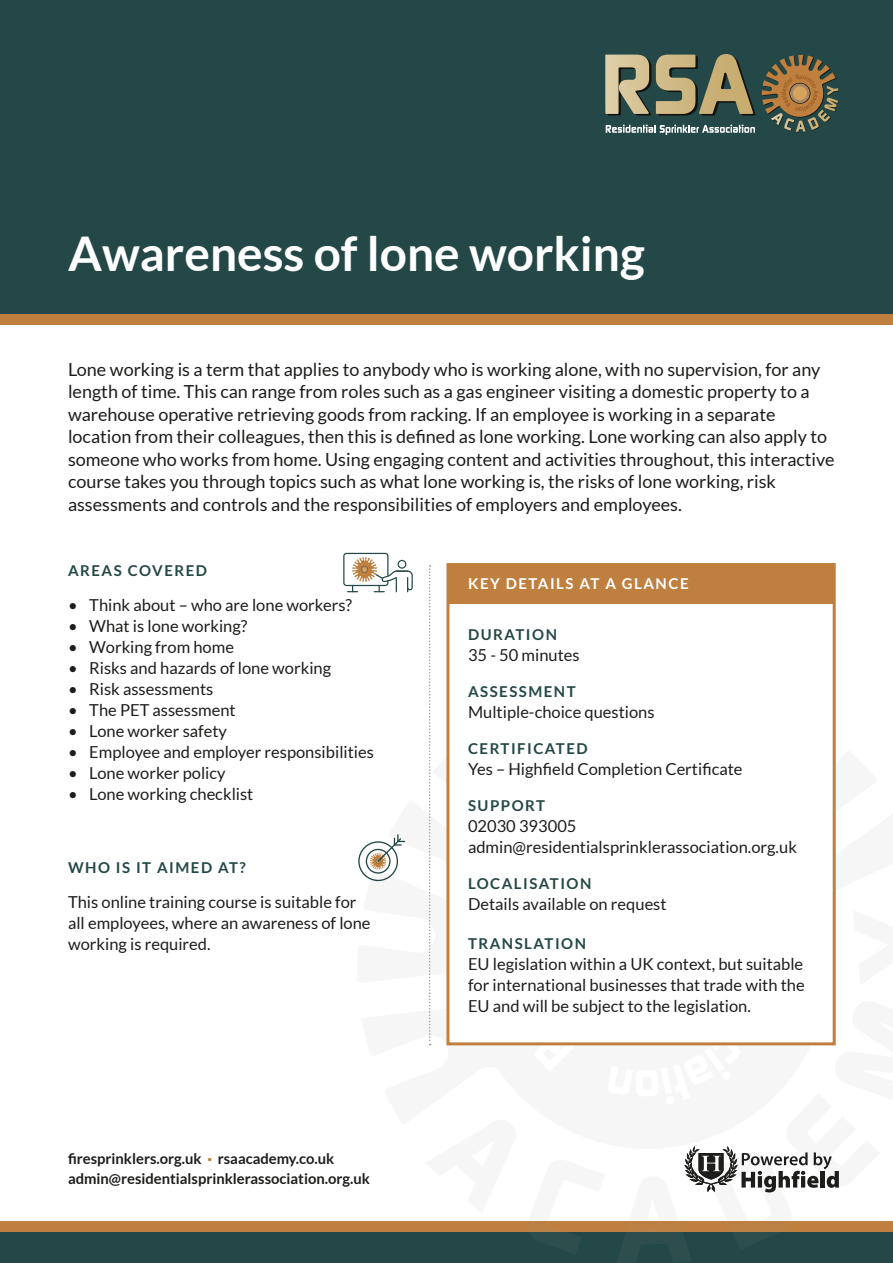
<style>
.page{position:relative;width:893px;height:1263px;background:#fff}
.page>*{position:absolute;margin:0;border:0;box-sizing:border-box;transform-origin:0 0}
.t1{font:700 47.85px "Lato";color:#fff}
.t2{font:18px/22.5px "Lato";color:#1d1d1b}
.t3{font:16.5px/21px "Lato";color:#1d1d1b}
.t4{font:700 15px "Lato";letter-spacing:.1em;color:#244847}
.t5{font:700 15px "Lato";letter-spacing:.1em;color:#fff}
.t6{font:700 14.7px/20.2px "Lato";color:#1d1d1b}
.s1{font-size:8.1px;color:#bf803f}
</style>
<div class="page">
<div style="left:0;top:1221px;width:893px;height:22px;background:#bf803f"></div>
<div style="left:0;top:303px;width:893px;height:22px;background:#bf803f"></div>
<div style="left:0;top:1232px;width:893px;height:31px;background:#244847"></div>
<div style="left:447px;top:564px;width:388px;height:40px;background:#bf803f"></div>
<div style="left:0;top:0;width:893px;height:314px;background:#244847"></div>
<svg style="left:605px;top:54px;width:151px;height:62px"></svg>
<svg style="left:606px;top:125px;width:149px;height:10px"></svg>
<svg style="left:762px;top:55px;width:77px;height:77px"></svg>
<svg style="left:428px;top:565px;width:411px;height:628px"></svg>
<svg style="left:343px;top:553px;width:70px;height:39px"></svg>
<svg style="left:358px;top:834px;width:47px;height:47px"></svg>
<h1 class="t1" style="left:68px;top:226px;width:578px">Awareness of lone working</h1>
<p class="t2" style="left:68px;top:358px;width:768px">Lone working is a term that applies to anybody who is working alone, with no supervision, for any length of time. This can range from roles such as a gas engineer visiting a domestic property to a warehouse operative retrieving goods from racking. If an employee is working in a separate location from their colleagues, then this is defined as lone working. Lone working can also apply to someone who works from home. Using engaging content and activities throughout, this interactive course takes you through topics such as what lone working is, the risks of lone working, risk assessments and controls and the responsibilities of employers and employees.</p>
<p class="t4" style="left:68px;top:562px;width:141px">AREAS COVERED</p>
<p class="t3" style="left:68px;top:594px;width:286px">• Think about – who are lone workers?</p>
<p class="t3" style="left:68px;top:615px;width:181px">• What is lone working?</p>
<p class="t3" style="left:68px;top:636px;width:167px">• Working from home</p>
<p class="t3" style="left:68px;top:657px;width:265px">• Risks and hazards of lone working</p>
<p class="t3" style="left:68px;top:678px;width:147px">• Risk assessments</p>
<p class="t3" style="left:68px;top:699px;width:169px">• The PET assessment</p>
<p class="t3" style="left:68px;top:720px;width:161px">• Lone worker safety</p>
<p class="t3" style="left:68px;top:741px;width:307px">• Employee and employer responsibilities</p>
<p class="t3" style="left:68px;top:762px;width:159px">• Lone worker policy</p>
<p class="t3" style="left:68px;top:783px;width:187px">• Lone working checklist</p>
<p class="t4" style="left:68px;top:859px;width:179px">WHO IS IT AIMED AT?</p>
<p class="t3" style="left:68px;top:891px;width:304px">This online training course is suitable for all employees, where an awareness of lone working is required.</p>
<p class="t6" style="left:68px;top:1148px;width:303px">firesprinklers.org.uk <span class="s1">•</span> rsaacademy.co.uk admin@residentialsprinklerassociation.org.uk</p>
<p class="t5" style="left:468px;top:575px;width:222px">KEY DETAILS AT A GLANCE</p>
<p class="t4" style="left:468px;top:626px;width:90px">DURATION</p>
<p class="t3" style="left:468px;top:645px;width:113px">35 - 50 minutes</p>
<p class="t4" style="left:468px;top:683px;width:109px">ASSESSMENT</p>
<p class="t3" style="left:468px;top:702px;width:188px">Multiple-choice questions</p>
<p class="t4" style="left:468px;top:740px;width:121px">CERTIFICATED</p>
<p class="t3" style="left:468px;top:759px;width:276px">Yes – Highfield Completion Certificate</p>
<p class="t4" style="left:468px;top:797px;width:79px">SUPPORT</p>
<p class="t3" style="left:468px;top:816px;width:330px">02030 393005 admin@residentialsprinklerassociation.org.uk</p>
<p class="t4" style="left:468px;top:875px;width:125px">LOCALISATION</p>
<p class="t3" style="left:468px;top:894px;width:200px">Details available on request</p>
<p class="t4" style="left:468px;top:935px;width:120px">TRANSLATION</p>
<p class="t3" style="left:468px;top:954px;width:338px;text-align:justify">EU legislation within a UK context, but suitable for international businesses that trade with the EU and will be subject to the legislation.</p>
</div>
